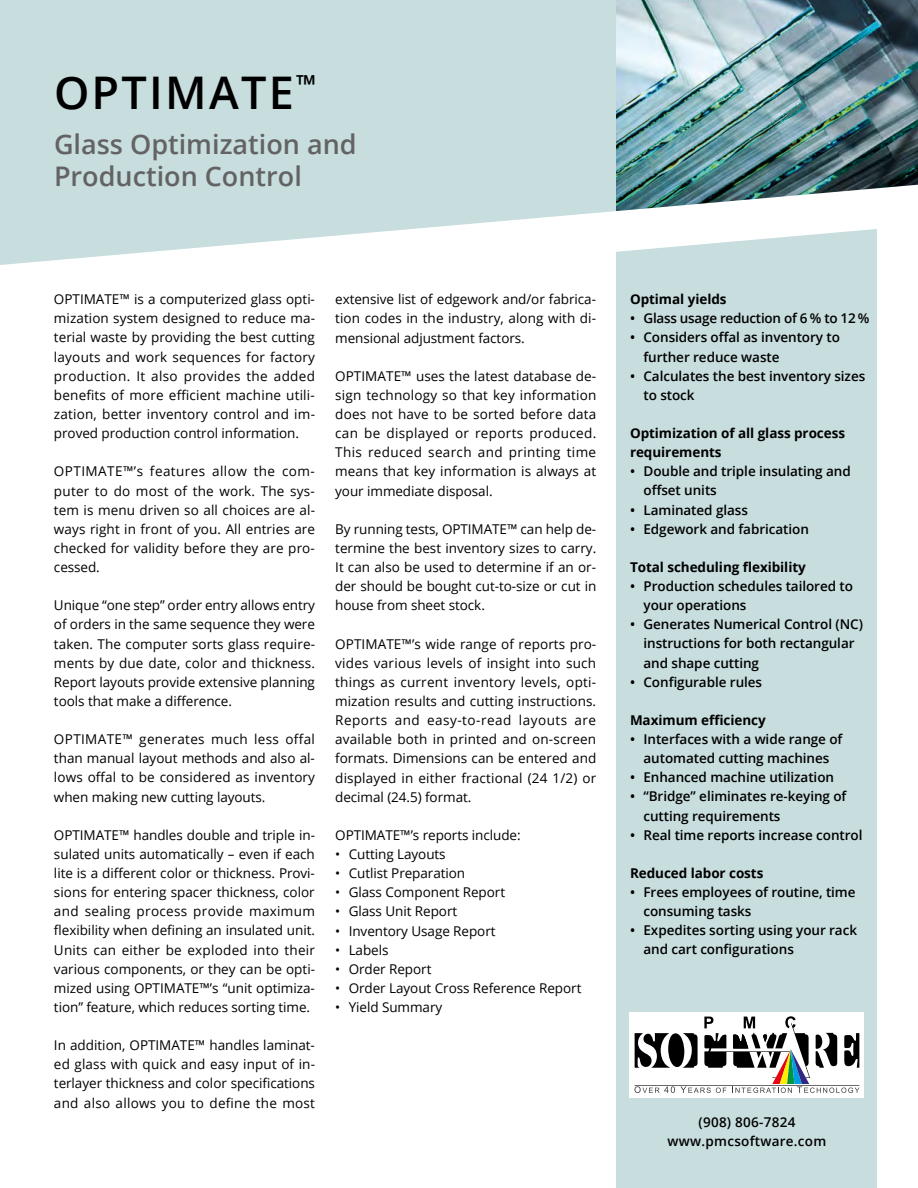
<style>
.page{position:relative;width:918px;height:1188px;background:#fff}
.page>*{position:absolute;margin:0;border:0;box-sizing:border-box;transform-origin:0 0}
.t1{font:600 45px "Open Sans";letter-spacing:.05em;color:#000}
.t2{font:600 27px/32.4px "Open Sans";color:#646363}
.t3{font:13.5px/19.2px "Open Sans";letter-spacing:-.005em;color:#000;text-align:justify}
.t4{font:600 13.5px/19.2px "Open Sans";letter-spacing:-.005em;color:#000}
.t5{font:700 13.5px/19.2px "Open Sans";letter-spacing:-.005em;color:#000}
.t6{font:600 13.5px/19.2px "Open Sans";letter-spacing:.02em;color:#000;text-align:center}
</style>
<div class="page">
<div style="left:0;top:0;width:616px;height:180px;background:#c8ddde"></div>
<div style="left:616px;top:228px;width:262px;height:960px;background:#c8ddde"></div>
<img style="left:616px;top:0;width:302px;height:180px">
<svg style="left:0;top:180px;width:918px;height:134px"></svg>
<div style="left:630px;top:1012px;width:234px;height:86px;background:#fff"></div>
<svg style="left:635px;top:1016px;width:224px;height:77px"></svg>
<h1 class="t1" style="left:54px;top:61px;width:264px">OPTIMATE<sup>™</sup></h1>
<h2 class="t2" style="left:54px;top:127px;width:304px">Glass Optimization and<br>Production Control</h2>
<p class="t3" style="left:54px;top:289px;width:263px">OPTIMATE™ is a computerized glass opti&shy;mization system designed to reduce ma&shy;terial waste by providing the best cutting layouts and work sequences for factory production. It also provides the added benefits of more efficient machine utili&shy;zation, better inventory control and im&shy;proved production control information.</p>
<p class="t3" style="left:54px;top:462px;width:263px">OPTIMATE™’s features allow the com&shy;puter to do most of the work. The sys&shy;tem is menu driven so all choices are al&shy;ways right in front of you. All entries are checked for validity before they are pro&shy;cessed.</p>
<p class="t3" style="left:54px;top:595px;width:263px">Unique “one step” order entry allows entry of orders in the same sequence they were taken. The computer sorts glass require&shy;ments by due date, color and thickness.<br>Report layouts provide extensive planning tools that make a difference.</p>
<p class="t3" style="left:54px;top:729px;width:263px">OPTIMATE™ generates much less offal than manual layout methods and also al&shy;lows offal to be considered as inventory when making new cutting layouts.</p>
<p class="t3" style="left:54px;top:825px;width:263px">OPTIMATE™ handles double and triple in&shy;sulated units automatically – even if each lite is a different color or thickness. Provi&shy;sions for entering spacer thickness, color and sealing process provide maximum flexibility when defining an insulated unit.<br>Units can either be exploded into their various components, or they can be opti&shy;mized using OPTIMATE™’s “unit optimiza&shy;tion” feature, which reduces sorting time.</p>
<p class="t3" style="left:54px;top:1035px;width:263px">In addition, OPTIMATE™ handles laminat&shy;ed glass with quick and easy input of in&shy;terlayer thickness and color specifications and also allows you to define the most</p>
<p class="t3" style="left:335px;top:289px;width:262px">extensive list of edgework and/or fabrica&shy;tion codes in the industry, along with di&shy;mensional adjustment factors.</p>
<p class="t3" style="left:335px;top:366px;width:263px">OPTIMATE™ uses the latest database de&shy;sign technology so that key information does not have to be sorted before data can be displayed or reports produced.<br>This reduced search and printing time means that key information is always at your immediate disposal.</p>
<p class="t3" style="left:335px;top:519px;width:263px">By running tests, OPTIMATE™ can help de&shy;termine the best inventory sizes to carry.<br>It can also be used to determine if an or&shy;der should be bought cut-to-size or cut in house from sheet stock.</p>
<p class="t3" style="left:335px;top:634px;width:263px">OPTIMATE™’s wide range of reports pro&shy;vides various levels of insight into such things as current inventory levels, opti&shy;mization results and cutting instructions.<br>Reports and easy-to-read layouts are available both in printed and on-screen formats. Dimensions can be entered and displayed in either fractional (24 1/2) or decimal (24.5) format.</p>
<p class="t3" style="left:335px;top:825px;width:187px">OPTIMATE™’s reports include:</p>
<p class="t3" style="left:335px;top:844px;width:112px">• Cutting Layouts</p>
<p class="t3" style="left:335px;top:863px;width:132px">• Cutlist Preparation</p>
<p class="t3" style="left:335px;top:882px;width:171px">• Glass Component Report</p>
<p class="t3" style="left:335px;top:902px;width:123px">• Glass Unit Report</p>
<p class="t3" style="left:335px;top:921px;width:162px">• Inventory Usage Report</p>
<p class="t3" style="left:335px;top:940px;width:55px">• Labels</p>
<p class="t3" style="left:335px;top:959px;width:98px">• Order Report</p>
<p class="t3" style="left:335px;top:978px;width:248px">• Order Layout Cross Reference Report</p>
<p class="t3" style="left:335px;top:997px;width:109px">• Yield Summary</p>
<p class="t5" style="left:630px;top:289px;width:98px">Optimal yields</p>
<p class="t4" style="left:630px;top:308px;width:241px">• Glass usage reduction of 6 % to 12 %</p>
<p class="t4" style="left:644px;top:328px;width:198px;text-indent:-14px">• Considers offal as inventory to further reduce waste</p>
<p class="t4" style="left:644px;top:366px;width:223px;text-indent:-14px">• Calculates the best inventory sizes to stock</p>
<p class="t5" style="left:630px;top:423px;width:217px">Optimization of all glass process requirements</p>
<p class="t4" style="left:644px;top:462px;width:209px;text-indent:-14px">• Double and triple insulating and offset units</p>
<p class="t4" style="left:630px;top:500px;width:120px">• Laminated glass</p>
<p class="t4" style="left:630px;top:519px;width:180px">• Edgework and fabrication</p>
<p class="t5" style="left:630px;top:557px;width:177px">Total scheduling flexibility</p>
<p class="t4" style="left:644px;top:576px;width:211px;text-indent:-14px">• Production schedules tailored to your operations</p>
<p class="t4" style="left:644px;top:615px;width:221px;text-indent:-14px">• Generates Numerical Control (NC) instructions for both rectangular and shape cutting</p>
<p class="t4" style="left:630px;top:672px;width:134px">• Configurable rules</p>
<p class="t5" style="left:630px;top:710px;width:137px">Maximum efficiency</p>
<p class="t4" style="left:630px;top:729px;width:214px;text-align:center">• Interfaces with a wide range of automated cutting machines</p>
<p class="t4" style="left:630px;top:768px;width:206px">• Enhanced machine utilization</p>
<p class="t4" style="left:644px;top:787px;width:205px;text-indent:-14px">• “Bridge” eliminates re-keying of cutting requirements</p>
<p class="t4" style="left:630px;top:825px;width:234px">• Real time reports increase control</p>
<p class="t5" style="left:630px;top:863px;width:135px">Reduced labor costs</p>
<p class="t4" style="left:644px;top:882px;width:214px;text-indent:-14px">• Frees employees of routine, time consuming tasks</p>
<p class="t4" style="left:644px;top:921px;width:215px;text-indent:-14px">• Expedites sorting using your rack and cart configurations</p>
<p class="t6" style="left:668px;top:1112px;width:160px">(908) 806-7824 www.pmcsoftware.com</p>
</div>
